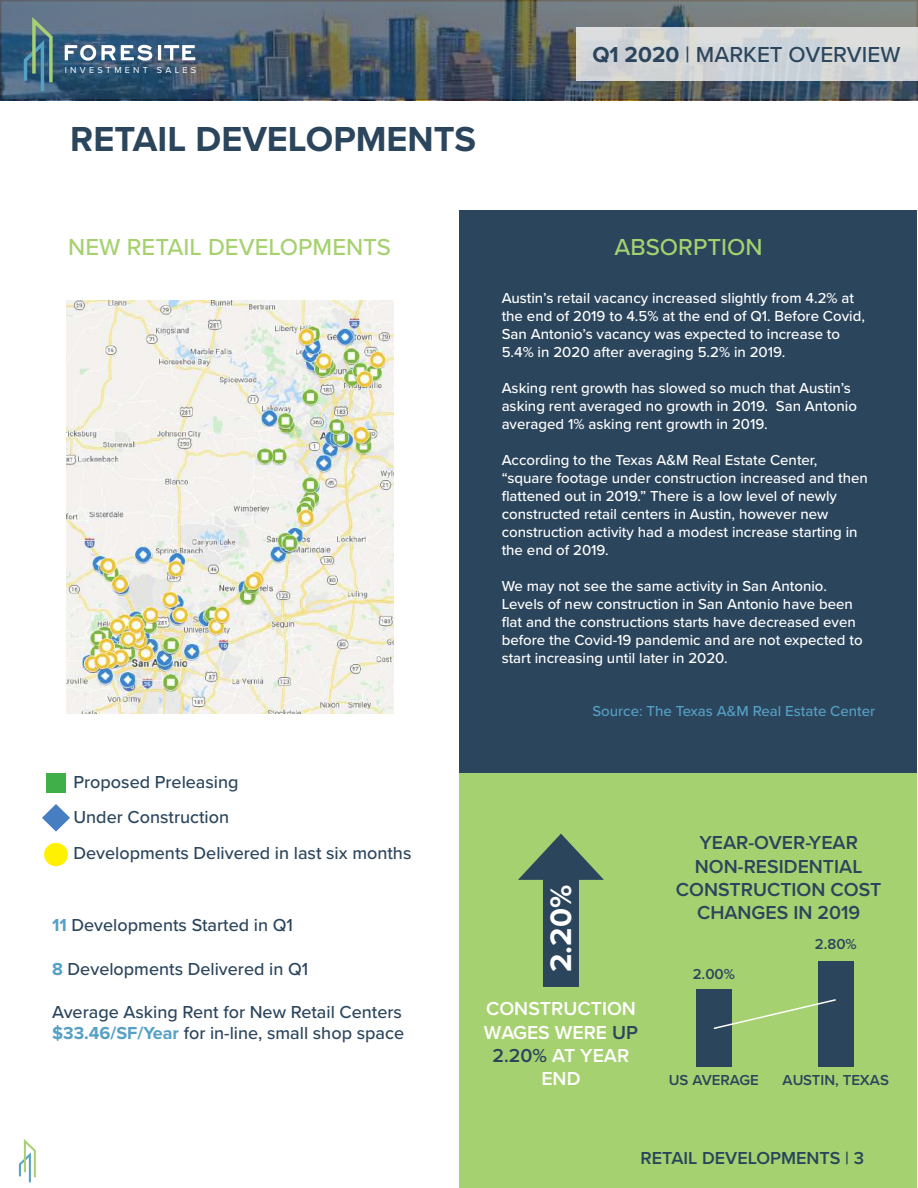
<style>
.page{position:relative;width:918px;height:1188px;background:#fff}
.page>*{position:absolute;margin:0;border:0;box-sizing:border-box;transform-origin:0 0}
.t1{font:700 36px "Proxima Nova";color:#2b455c}
.t2{font:700 30.75px "Proxima Nova";color:#fff}
.t3{font:500 24px "Proxima Nova";color:#a6d170}
.t4{font:500 22.5px "Proxima Nova";color:#2b455c}
.t5{font:600 19.5px/23.4px "Proxima Nova";color:#2b455c;text-align:center}
.t6{font:600 19.5px/23.4px "Proxima Nova";color:#fff;text-align:center}
.t7{font:500 18px/35.8px "Proxima Nova";color:#2b455c}
.t8{font:600 18px "Proxima Nova";color:#28465b}
.t9{font:500 15px/18px "Proxima Nova";color:#fff}
.t10{font:500 15px "Proxima Nova";color:#55a0c5}
.t11{font:600 15px "Proxima Nova";color:#2b455c}
.t12{font:9px "Proxima Nova";letter-spacing:.365em;color:#fff}
.s1{font-weight:700}
.s2{font-weight:700;color:#55a0c5}
.s3{color:#2b455c}
</style>
<div class="page">
<div style="left:460px;top:734px;width:457px;height:454px;background:#a6d170"></div>
<div style="left:460px;top:211px;width:457px;height:562px;background:#2b455c"></div>
<svg style="left:19px;top:1139px;width:17px;height:43px"></svg>
<svg style="left:3px;top:3px;width:912px;height:94px;background:#53636f"></svg>
<div style="left:0;top:0;width:918px;height:100px;border:2px solid #231f20"></div>
<svg style="left:64px;top:44px;width:132px;height:18px"></svg>
<svg style="left:24px;top:17px;width:29px;height:74px;background:#567f85"></svg>
<div style="left:577px;top:27px;width:341px;height:54px;background:#d2d6d9"></div>
<div style="left:46px;top:773px;width:20px;height:20px;background:#40ae49"></div>
<svg style="left:42px;top:804px;width:28px;height:28px"></svg>
<div style="left:44px;top:843px;width:24px;height:23px;background:#fff101;border-radius:50%"></div>
<div style="left:543px;top:865px;width:36px;height:122px;background:#2b455c"></div>
<svg style="left:518px;top:834px;width:86px;height:46px"></svg>
<div style="left:696px;top:990px;width:35px;height:77px;background:#2b455c"></div>
<div style="left:818px;top:961px;width:35px;height:106px;background:#2b455c"></div>
<svg style="left:713px;top:998px;width:123px;height:32px"></svg>
<img style="left:66px;top:301px;width:327px;height:413px">
<p class="t12" style="left:65px;top:63px;width:133px">INVESTMENT SALES</p>
<h1 class="t1" style="left:70px;top:112px;width:407px">RETAIL DEVELOPMENTS</h1>
<h3 class="t4" style="left:592px;top:38px;width:310px"><span class="s1">Q1 2020</span> | MARKET OVERVIEW</h3>
<h3 class="t3" style="left:68px;top:230px;width:324px">NEW RETAIL DEVELOPMENTS</h3>
<p class="t7" style="left:73px;top:763px;width:340px">Proposed Preleasing<br>Under Construction<br>Developments Delivered in last six months</p>
<p class="t7" style="left:52px;top:907px;width:242px"><span class="s2">11</span> Developments Started in Q1</p>
<p class="t7" style="left:52px;top:950px;width:258px"><span class="s2">8</span> Developments Delivered in Q1</p>
<p class="t7" style="left:52px;top:1000px;width:354px;line-height:21.6px">Average Asking Rent for New Retail Centers <span class="s2">$33.46/SF/Year</span> for in-line, small shop space</p>
<h3 class="t3" style="left:614px;top:230px;width:150px">ABSORPTION</h3>
<p class="t9" style="left:502px;top:288px;width:365px">Austin’s retail vacancy increased slightly from 4.2% at the end of 2019 to 4.5% at the end of Q1. Before Covid, San Antonio’s vacancy was expected to increase to 5.4% in 2020 after averaging 5.2% in 2019.</p>
<p class="t9" style="left:502px;top:378px;width:357px">Asking rent growth has slowed so much that Austin’s asking rent averaged no growth in 2019. San Antonio averaged 1% asking rent growth in 2019.</p>
<p class="t9" style="left:502px;top:450px;width:368px">According to the Texas A&amp;M Real Estate Center, “square footage under construction increased and then flattened out in 2019.” There is a low level of newly constructed retail centers in Austin, however new construction activity had a modest increase starting in the end of 2019.</p>
<p class="t9" style="left:502px;top:576px;width:363px">We may not see the same activity in San Antonio.<br>Levels of new construction in San Antonio have been flat and the constructions starts have decreased even before the Covid-19 pandemic and are not expected to start increasing until later in 2020.</p>
<p class="t10" style="left:592px;top:700px;width:284px">Source: The Texas A&amp;M Real Estate Center</p>
<h2 class="t2" style="left:538px;top:972px;width:89px;rotate:-90deg">2.20%</h2>
<h3 class="t6" style="left:484px;top:996px;width:156px">CONSTRUCTION<br>WAGES WERE <span class="s3">UP<br>2.20%</span> AT YEAR<br>END</h3>
<h3 class="t5" style="left:676px;top:831px;width:207px">YEAR-OVER-YEAR<br>NON-RESIDENTIAL<br>CONSTRUCTION COST<br>CHANGES IN 2019</h3>
<p class="t11" style="left:693px;top:963px;width:44px">2.00%</p>
<p class="t11" style="left:815px;top:933px;width:43px">2.80%</p>
<p class="t11" style="left:669px;top:1069px;width:92px">US AVERAGE</p>
<p class="t11" style="left:783px;top:1069px;width:108px">AUSTIN, TEXAS</p>
<p class="t8" style="left:640px;top:1145px;width:225px">RETAIL DEVELOPMENTS | 3</p>
</div>
